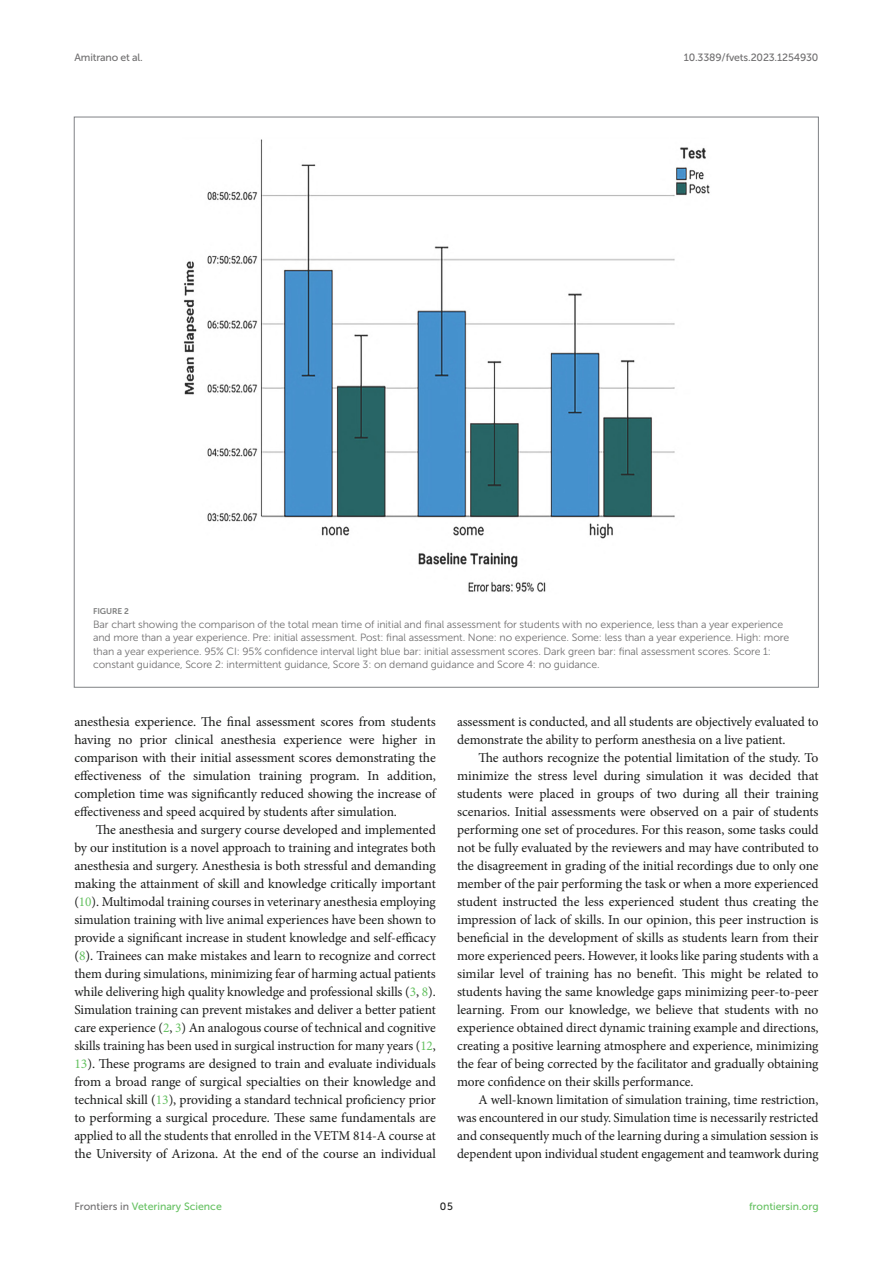
<style>
.page{position:relative;width:893px;height:1263px;background:#fff}
.page>*{position:absolute;margin:0;border:0;box-sizing:border-box;transform-origin:0 0}
.TEXT{font:13.5px/18px "Minion Pro";letter-spacing:-.01em;color:#1b1c1b;text-align:justify}
.TEXT_FLUSH{font:13.5px/18px "Minion Pro";letter-spacing:-.005em;color:#1b1c1b;text-align:justify}
.FIG_LEG{font:10.5px/13.5px "Museo Sans 300";letter-spacing:-.01em;color:#706f70}
.t1{font:10.5px "Museo Sans 500";color:#65c161}
.t2{font:10.5px "Museo Sans 500";letter-spacing:-.015em;color:#706f70}
.t3{font:10.5px "Museo Sans 500";color:#1b1c1b}
.FIG_HD{font:8.25px "Museo Sans 700";letter-spacing:-.01em;color:#7e7f7f}
.s1{color:#65c161}
.s2{color:#706f70}
</style>
<div class="page">
<img style="left:183px;top:139px;width:527px;height:453px">
<p class="t2" style="left:74px;top:51px;width:70px">Amitrano et al.</p>
<p class="t2" style="left:684px;top:51px;width:136px">10.3389/fvets.2023.1254930</p>
<p class="FIG_HD" style="left:93px;top:607px;width:37px">FIGURE 2</p>
<p class="FIG_LEG" style="left:93px;top:617px;width:697px">Bar chart showing the comparison of the total mean time of initial and final assessment for students with no experience, less than a year experience and more than a year experience. Pre: initial assessment. Post: final assessment. None: no experience. Some: less than a year experience. High: more than a year experience. 95% CI: 95% confidence interval light blue bar: initial assessment scores. Dark green bar: final assessment scores. Score 1: constant guidance, Score 2: intermittent guidance, Score 3: on demand guidance and Score 4: no guidance.</p>
<p class="TEXT_FLUSH" style="left:74px;top:713px;width:363px">anesthesia experience. The final assessment scores from students having no prior clinical anesthesia experience were higher in comparison with their initial assessment scores demonstrating the effectiveness of the simulation training program. In addition, completion time was significantly reduced showing the increase of effectiveness and speed acquired by students after simulation.</p>
<p class="TEXT" style="left:74px;top:821px;width:363px;text-indent:21px">The anesthesia and surgery course developed and implemented by our institution is a novel approach to training and integrates both anesthesia and surgery. Anesthesia is both stressful and demanding making the attainment of skill and knowledge critically important (<span class="s1">10</span>). Multimodal training courses in veterinary anesthesia employing simulation training with live animal experiences have been shown to provide a significant increase in student knowledge and self-efficacy (<span class="s1">8</span>). Trainees can make mistakes and learn to recognize and correct them during simulations, minimizing fear of harming actual patients while delivering high quality knowledge and professional skills (<span class="s1">3</span>, <span class="s1">8</span>).<br>Simulation training can prevent mistakes and deliver a better patient care experience (<span class="s1">2</span>, <span class="s1">3</span>) An analogous course of technical and cognitive skills training has been used in surgical instruction for many years (<span class="s1">12</span>, <span class="s1">13</span>). These programs are designed to train and evaluate individuals from a broad range of surgical specialties on their knowledge and technical skill (<span class="s1">13</span>), providing a standard technical proficiency prior to performing a surgical procedure. These same fundamentals are applied to all the students that enrolled in the VETM 814-A course at the University of Arizona. At the end of the course an individual</p>
<p class="TEXT" style="left:457px;top:713px;width:363px">assessment is conducted, and all students are objectively evaluated to demonstrate the ability to perform anesthesia on a live patient.</p>
<p class="TEXT" style="left:457px;top:749px;width:363px;text-indent:21px">The authors recognize the potential limitation of the study. To minimize the stress level during simulation it was decided that students were placed in groups of two during all their training scenarios. Initial assessments were observed on a pair of students performing one set of procedures. For this reason, some tasks could not be fully evaluated by the reviewers and may have contributed to the disagreement in grading of the initial recordings due to only one member of the pair performing the task or when a more experienced student instructed the less experienced student thus creating the impression of lack of skills. In our opinion, this peer instruction is beneficial in the development of skills as students learn from their more experienced peers. However, it looks like paring students with a similar level of training has no benefit. This might be related to students having the same knowledge gaps minimizing peer-to-peer learning. From our knowledge, we believe that students with no experience obtained direct dynamic training example and directions, creating a positive learning atmosphere and experience, minimizing the fear of being corrected by the facilitator and gradually obtaining more confidence on their skills performance.</p>
<p class="TEXT" style="left:457px;top:1091px;width:363px;text-indent:21px">A well-known limitation of simulation training, time restriction, was encountered in our study. Simulation time is necessarily restricted and consequently much of the learning during a simulation session is dependent upon individual student engagement and teamwork during</p>
<p class="t1" style="left:74px;top:1200px;width:149px"><span class="s2">Frontiers in</span> Veterinary Science</p>
<p class="t3" style="left:440px;top:1200px;width:14px">05</p>
<p class="t1" style="left:749px;top:1200px;width:71px">frontiersin.org</p>
</div>
